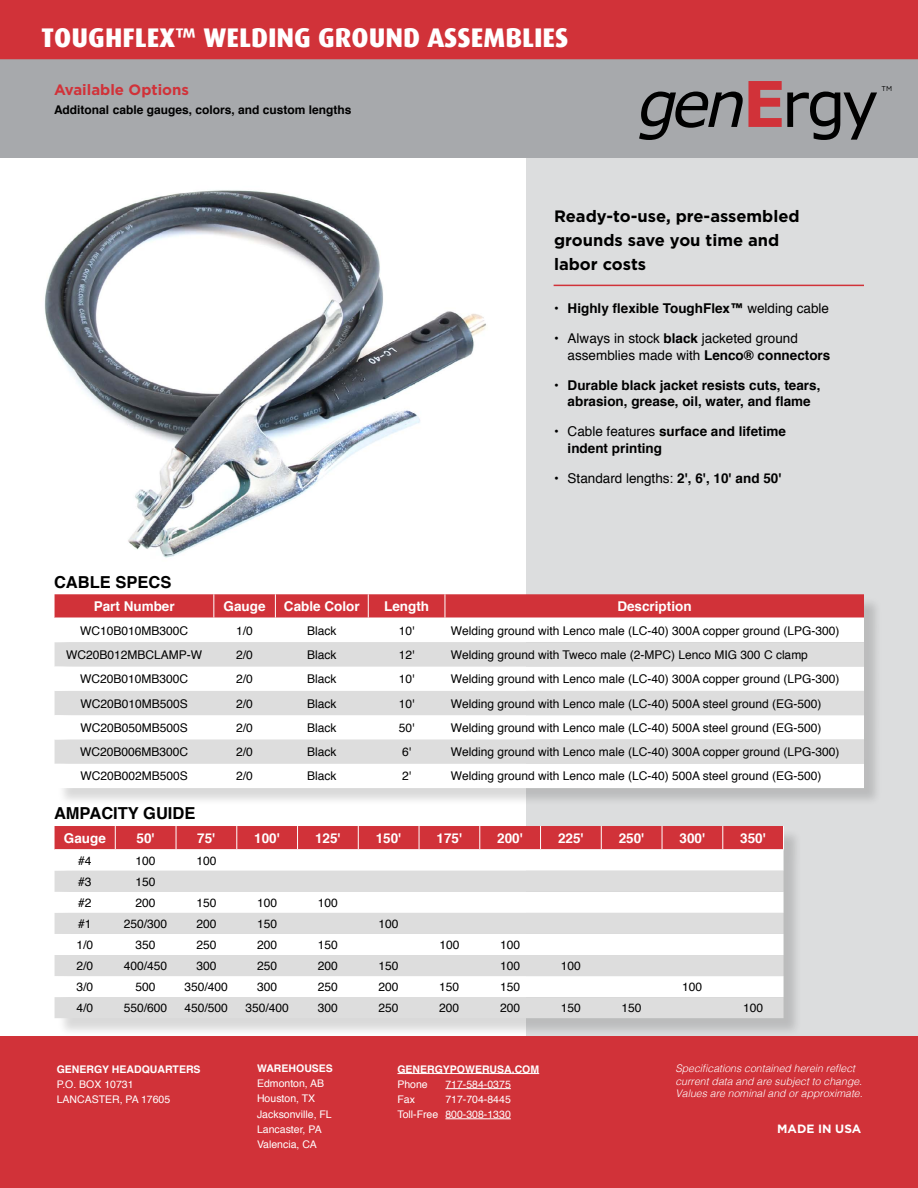
<style>
.page{position:relative;width:918px;height:1188px;background:#fff}
.page>*{position:absolute;margin:0;border:0;box-sizing:border-box;transform-origin:0 0}
.t1{font:800 27px "Dax";color:#fff}
.t2{font:700 16.5px/24px "Gotham";color:#000}
.t3{font:700 16.5px "Helvetica";color:#000}
.t4{font:700 15px "Gotham";color:#d13239}
.t5{font:700 13.5px/16.5px "Helvetica";color:#000;text-align:center}
.t6{font:13.5px/16.5px "Helvetica";color:#000}
.t7{font:700 13.5px "Helvetica";color:#fff}
.t8{font:12px "Helvetica";color:#000}
.t9{font:700 12px "Helvetica";color:#000}
.t10{font:700 12px "Gotham";color:#fff}
.t11{font:10.5px/15.1px "Helvetica";color:#fff}
.t12{font:italic 300 10.5px/12.6px "Helvetica";color:#fff}
.t13{font:700 10.5px "Helvetica";color:#fff}
.t14{font:7.05px "Gotham";color:#000}
.s1{font-weight:400}
.s2{font-weight:700}
</style>
<div class="page">
<img style="left:44px;top:190px;width:442px;height:368px">
<div style="left:526px;top:150px;width:392px;height:900px;background:#dcddde"></div>
<div style="left:0;top:45px;width:918px;height:113px;background:#a7a9ac"></div>
<div style="left:0;top:0;width:918px;height:59px;background:#d13239"></div>
<svg style="left:639px;top:81px;width:238px;height:59px"></svg>
<div style="left:57px;top:596px;width:826px;height:211px;background:#000;opacity:.15"></div>
<div style="left:55px;top:642px;width:809px;height:25px;background:#ddd"></div>
<svg style="left:55px;top:667px;width:809px;height:121px"></svg>
<svg style="left:55px;top:594px;width:809px;height:48px"></svg>
<hr style="left:55px;top:618px;width:159px;height:1px;background:#fff">
<hr style="left:214px;top:618px;width:61px;height:1px;background:#fff">
<hr style="left:275px;top:618px;width:93px;height:1px;background:#fff">
<hr style="left:368px;top:618px;width:77px;height:1px;background:#fff">
<hr style="left:445px;top:618px;width:419px;height:1px;background:#fff">
<div style="left:0;top:1037px;width:918px;height:151px;background:#d13239"></div>
<hr style="left:397px;top:1073px;width:142px;height:1px;background:#fff">
<hr style="left:445px;top:1088px;width:66px;height:1px;background:#fff">
<hr style="left:445px;top:1119px;width:66px;height:1px;background:#fff">
<hr style="left:554px;top:285px;width:310px;height:1px;background:#d13239">
<div style="left:57px;top:828px;width:745px;height:209px;background:#000;opacity:.15"></div>
<svg style="left:57px;top:850px;width:727px;height:21px"></svg>
<svg style="left:55px;top:871px;width:729px;height:147px;fill:#ddd"></svg>
<div style="left:55px;top:826px;width:729px;height:24px;background:#d13239"></div>
<h1 class="t1" style="left:41px;top:23px;width:529px">TOUGHFLEX™ WELDING GROUND ASSEMBLIES</h1>
<p class="t4" style="left:54px;top:81px;width:137px">Available Options</p>
<p class="t9" style="left:54px;top:100px;width:299px">Additonal cable gauges, colors, and custom lengths</p>
<p class="t14" style="left:882px;top:84px;width:12px">TM</p>
<h2 class="t3" style="left:54px;top:569px;width:119px">CABLE SPECS</h2>
<h2 class="t2" style="left:554px;top:203px;width:247px">Ready-to-use, pre-assembled grounds save you time and labor costs</h2>
<p class="t5" style="left:554px;top:300px;width:277px">• Highly flexible ToughFlex™ <span class="s1">welding cable</span></p>
<p class="t6" style="left:568px;top:331px;width:264px;text-indent:-14px">• Always in stock <span class="s2">black</span> jacketed ground assemblies made with <span class="s2">Lenco® connectors</span></p>
<p class="t5" style="left:554px;top:377px;width:268px">• Durable black jacket resists cuts, tears, abrasion, grease, oil, water, and flame</p>
<p class="t5" style="left:568px;top:423px;width:220px;text-align:left;text-indent:-14px"><span class="s1">• Cable features</span> surface and lifetime indent printing</p>
<p class="t6" style="left:554px;top:470px;width:229px">• Standard lengths: <span class="s2">2', 6', 10' and 50'</span></p>
<p class="t7" style="left:94px;top:596px;width:83px">Part Number</p>
<p class="t7" style="left:224px;top:596px;width:44px">Gauge</p>
<p class="t7" style="left:284px;top:596px;width:77px">Cable Color</p>
<p class="t7" style="left:384px;top:596px;width:46px">Length</p>
<p class="t7" style="left:617px;top:596px;width:76px">Description</p>
<p class="t8" style="left:80px;top:621px;width:110px">WC10B010MB300C</p>
<p class="t8" style="left:236px;top:621px;width:18px">1/0</p>
<p class="t8" style="left:307px;top:621px;width:31px">Black</p>
<p class="t8" style="left:399px;top:621px;width:17px">10'</p>
<p class="t8" style="left:451px;top:621px;width:390px">Welding ground with Lenco male (LC-40) 300A copper ground (LPG-300)</p>
<p class="t8" style="left:66px;top:645px;width:138px">WC20B012MBCLAMP-W</p>
<p class="t8" style="left:236px;top:645px;width:18px">2/0</p>
<p class="t8" style="left:307px;top:645px;width:31px">Black</p>
<p class="t8" style="left:399px;top:645px;width:17px">12'</p>
<p class="t8" style="left:451px;top:645px;width:359px">Welding ground with Tweco male (2-MPC) Lenco MIG 300 C clamp</p>
<p class="t8" style="left:80px;top:670px;width:110px">WC20B010MB300C</p>
<p class="t8" style="left:236px;top:670px;width:18px">2/0</p>
<p class="t8" style="left:307px;top:670px;width:31px">Black</p>
<p class="t8" style="left:399px;top:670px;width:17px">10'</p>
<p class="t8" style="left:451px;top:670px;width:390px">Welding ground with Lenco male (LC-40) 300A copper ground (LPG-300)</p>
<p class="t8" style="left:80px;top:694px;width:109px">WC20B010MB500S</p>
<p class="t8" style="left:236px;top:694px;width:18px">2/0</p>
<p class="t8" style="left:307px;top:694px;width:31px">Black</p>
<p class="t8" style="left:399px;top:694px;width:17px">10'</p>
<p class="t8" style="left:451px;top:694px;width:372px">Welding ground with Lenco male (LC-40) 500A steel ground (EG-500)</p>
<p class="t8" style="left:80px;top:718px;width:109px">WC20B050MB500S</p>
<p class="t8" style="left:236px;top:718px;width:18px">2/0</p>
<p class="t8" style="left:307px;top:718px;width:31px">Black</p>
<p class="t8" style="left:399px;top:718px;width:17px">50'</p>
<p class="t8" style="left:451px;top:718px;width:372px">Welding ground with Lenco male (LC-40) 500A steel ground (EG-500)</p>
<p class="t8" style="left:80px;top:743px;width:110px">WC20B006MB300C</p>
<p class="t8" style="left:236px;top:743px;width:18px">2/0</p>
<p class="t8" style="left:307px;top:743px;width:31px">Black</p>
<p class="t8" style="left:402px;top:743px;width:10px">6'</p>
<p class="t8" style="left:451px;top:743px;width:390px">Welding ground with Lenco male (LC-40) 300A copper ground (LPG-300)</p>
<p class="t8" style="left:80px;top:767px;width:109px">WC20B002MB500S</p>
<p class="t8" style="left:236px;top:767px;width:18px">2/0</p>
<p class="t8" style="left:307px;top:767px;width:31px">Black</p>
<p class="t8" style="left:402px;top:767px;width:10px">2'</p>
<p class="t8" style="left:451px;top:767px;width:372px">Welding ground with Lenco male (LC-40) 500A steel ground (EG-500)</p>
<h2 class="t3" style="left:54px;top:800px;width:143px">AMPACITY GUIDE</h2>
<p class="t7" style="left:64px;top:827px;width:44px">Gauge</p>
<p class="t7" style="left:137px;top:827px;width:20px">50'</p>
<p class="t7" style="left:197px;top:827px;width:20px">75'</p>
<p class="t7" style="left:254px;top:827px;width:27px">100'</p>
<p class="t7" style="left:315px;top:827px;width:27px">125'</p>
<p class="t7" style="left:376px;top:827px;width:27px">150'</p>
<p class="t7" style="left:437px;top:827px;width:27px">175'</p>
<p class="t7" style="left:497px;top:827px;width:27px">200'</p>
<p class="t7" style="left:558px;top:827px;width:27px">225'</p>
<p class="t7" style="left:619px;top:827px;width:27px">250'</p>
<p class="t7" style="left:680px;top:827px;width:27px">300'</p>
<p class="t7" style="left:740px;top:827px;width:27px">350'</p>
<p class="t8" style="left:78px;top:851px;width:15px">#4</p>
<p class="t8" style="left:136px;top:851px;width:22px">100</p>
<p class="t8" style="left:196px;top:851px;width:22px">100</p>
<p class="t8" style="left:78px;top:872px;width:15px">#3</p>
<p class="t8" style="left:136px;top:872px;width:22px">150</p>
<p class="t8" style="left:78px;top:893px;width:15px">#2</p>
<p class="t8" style="left:136px;top:893px;width:22px">200</p>
<p class="t8" style="left:196px;top:893px;width:22px">150</p>
<p class="t8" style="left:257px;top:893px;width:22px">100</p>
<p class="t8" style="left:318px;top:893px;width:22px">100</p>
<p class="t8" style="left:78px;top:914px;width:15px">#1</p>
<p class="t8" style="left:124px;top:914px;width:45px">250/300</p>
<p class="t8" style="left:196px;top:914px;width:22px">200</p>
<p class="t8" style="left:257px;top:914px;width:22px">150</p>
<p class="t8" style="left:379px;top:914px;width:22px">100</p>
<p class="t8" style="left:77px;top:936px;width:18px">1/0</p>
<p class="t8" style="left:136px;top:936px;width:22px">350</p>
<p class="t8" style="left:196px;top:936px;width:22px">250</p>
<p class="t8" style="left:257px;top:936px;width:22px">200</p>
<p class="t8" style="left:318px;top:936px;width:22px">150</p>
<p class="t8" style="left:439px;top:936px;width:22px">100</p>
<p class="t8" style="left:500px;top:936px;width:22px">100</p>
<p class="t8" style="left:77px;top:957px;width:18px">2/0</p>
<p class="t8" style="left:124px;top:957px;width:45px">400/450</p>
<p class="t8" style="left:196px;top:957px;width:22px">300</p>
<p class="t8" style="left:257px;top:957px;width:22px">250</p>
<p class="t8" style="left:318px;top:957px;width:22px">200</p>
<p class="t8" style="left:379px;top:957px;width:22px">150</p>
<p class="t8" style="left:500px;top:957px;width:22px">100</p>
<p class="t8" style="left:561px;top:957px;width:22px">100</p>
<p class="t8" style="left:76px;top:978px;width:18px">3/0</p>
<p class="t8" style="left:136px;top:978px;width:22px">500</p>
<p class="t8" style="left:185px;top:978px;width:45px">350/400</p>
<p class="t8" style="left:257px;top:978px;width:22px">300</p>
<p class="t8" style="left:318px;top:978px;width:22px">250</p>
<p class="t8" style="left:379px;top:978px;width:22px">200</p>
<p class="t8" style="left:439px;top:978px;width:22px">150</p>
<p class="t8" style="left:500px;top:978px;width:22px">150</p>
<p class="t8" style="left:682px;top:978px;width:22px">100</p>
<p class="t8" style="left:76px;top:999px;width:18px">4/0</p>
<p class="t8" style="left:124px;top:999px;width:45px">550/600</p>
<p class="t8" style="left:185px;top:999px;width:45px">450/500</p>
<p class="t8" style="left:245px;top:999px;width:45px">350/400</p>
<p class="t8" style="left:318px;top:999px;width:22px">300</p>
<p class="t8" style="left:379px;top:999px;width:22px">250</p>
<p class="t8" style="left:439px;top:999px;width:22px">200</p>
<p class="t8" style="left:500px;top:999px;width:22px">200</p>
<p class="t8" style="left:561px;top:999px;width:22px">150</p>
<p class="t8" style="left:622px;top:999px;width:22px">150</p>
<p class="t8" style="left:743px;top:999px;width:22px">100</p>
<p class="t13" style="left:57px;top:1061px;width:145px">GENERGY HEADQUARTERS</p>
<p class="t11" style="left:57px;top:1077px;width:115px">P.O. BOX 10731<br>LANCASTER, PA 17605</p>
<p class="t13" style="left:257px;top:1060px;width:77px">WAREHOUSES</p>
<p class="t11" style="left:257px;top:1076px;width:76px">Edmonton, AB<br>Houston, TX<br>Jacksonville, FL<br>Lancaster, PA<br>Valencia, CA</p>
<p class="t13" style="left:397px;top:1061px;width:143px">GENERGYPOWERUSA.COM</p>
<p class="t11" style="left:397px;top:1077px;width:32px">Phone</p>
<p class="t11" style="left:445px;top:1077px;width:67px">717-584-0375</p>
<p class="t11" style="left:397px;top:1092px;width:19px">Fax</p>
<p class="t11" style="left:397px;top:1092px;width:115px;text-align:right">717-704-8445<br>Toll-Free 800-308-1330</p>
<p class="t12" style="left:675px;top:1061px;width:189px">Specifications contained herein reflect current data and are subject to change.<br>Values are nominal and or approximate.</p>
<p class="t10" style="left:777px;top:1122px;width:86px">MADE IN USA</p>
</div>
